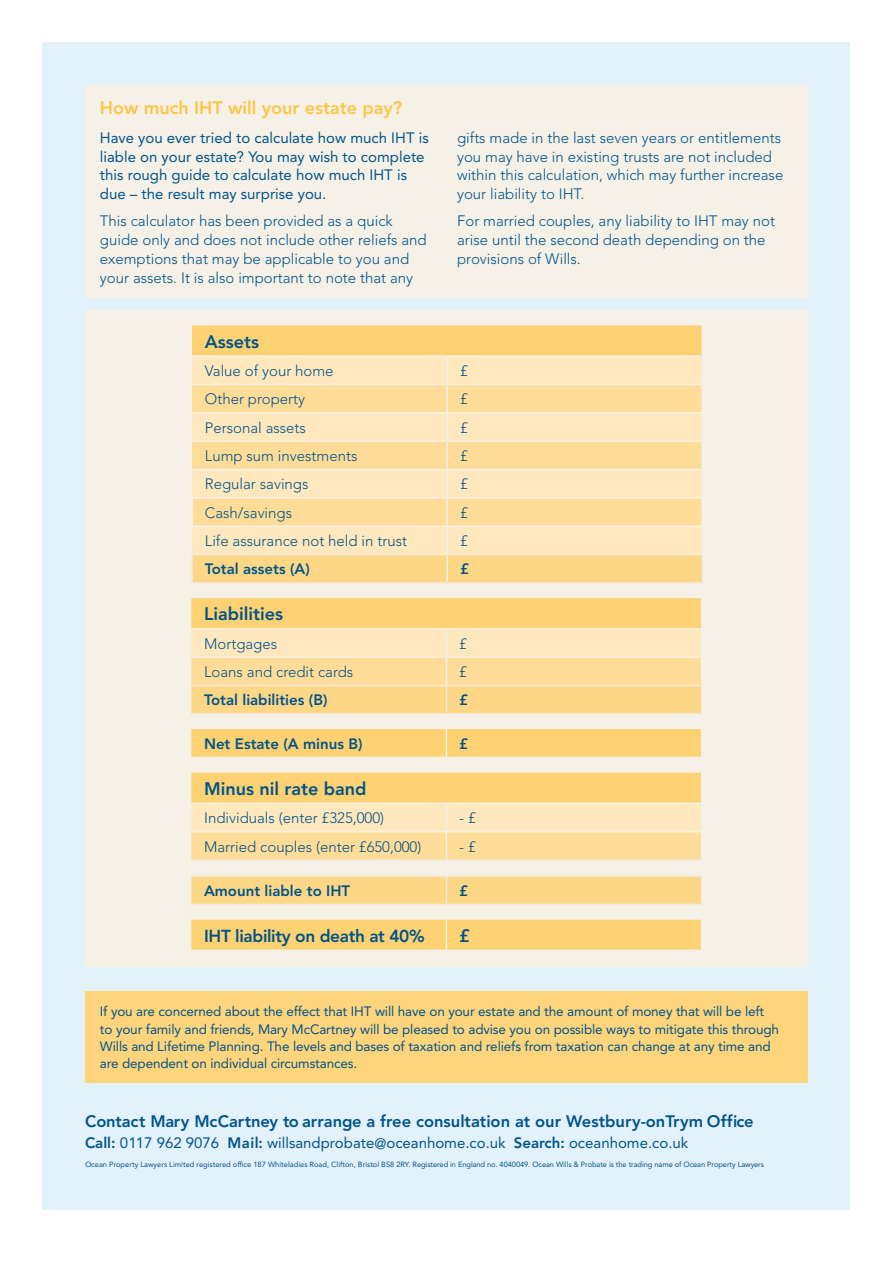
<style>
.page{position:relative;width:893px;height:1263px;background:#fff}
.page>*{position:absolute;margin:0;border:0;box-sizing:border-box;transform-origin:0 0}
.t1{font:800 18px "Avenir LT Std";color:#00548a}
.t2{font:800 18px "Avenir LT Std";color:#fdc646}
.t3{font:800 17.25px "Avenir LT Std";letter-spacing:-.02em;color:#00548a}
.t4{font:800 16.5px "Avenir LT Std";color:#00548a}
.t5{font:300 15px/18.8px "Avenir LT Std";color:#00548a}
.t6{font:15px/18.8px "Avenir LT Std";color:#00548a}
.t7{font:800 15px "Avenir LT Std";color:#00548a}
.t8{font:13.5px/17.2px "Avenir LT Std";letter-spacing:-.01em;color:#00548a}
.t9{font:7.5px "Avenir LT Std";letter-spacing:-.01em;color:#00548a}
.s1{font-weight:800}
</style>
<div class="page">
<div style="left:43px;top:43px;width:807px;height:1167px;background:#e3f1fb"></div>
<div style="left:85px;top:85px;width:723px;height:213px;background:#f6f1e7"></div>
<div style="left:85px;top:311px;width:723px;height:656px;background:#f6f1e7"></div>
<hr style="left:191px;top:554px;width:256px;height:1px;background:#f2eadb">
<hr style="left:191px;top:555px;width:2px;height:27px;background:#f2eadb">
<svg style="left:192px;top:325px;width:511px;height:257px;background:#fee0a5"></svg>
<hr style="left:191px;top:582px;width:256px;height:2px;background:#f2eadb">
<hr style="left:447px;top:582px;width:256px;height:2px;background:#f2eadb">
<svg style="left:191px;top:598px;width:511px;height:115px;background:#fddb96"></svg>
<hr style="left:191px;top:713px;width:255px;height:2px;background:#f2eadb">
<hr style="left:446px;top:713px;width:256px;height:2px;background:#f2eadb">
<svg style="left:191px;top:729px;width:511px;height:28px;background:#fdd174"></svg>
<svg style="left:191px;top:773px;width:511px;height:86px;background:#fedd99"></svg>
<hr style="left:191px;top:859px;width:255px;height:2px;background:#f2eadb">
<hr style="left:446px;top:859px;width:256px;height:2px;background:#f2eadb">
<hr style="left:191px;top:875px;width:255px;height:2px;background:#f2eadb">
<hr style="left:446px;top:875px;width:256px;height:2px;background:#f2eadb">
<svg style="left:191px;top:876px;width:511px;height:28px;background:#fdd789"></svg>
<hr style="left:191px;top:904px;width:255px;height:1px;background:#f2eadb">
<hr style="left:446px;top:904px;width:256px;height:1px;background:#f2eadb">
<div style="left:191px;top:920px;width:510px;height:29px;background:#fed172"></div>
<div style="left:85px;top:991px;width:723px;height:92px;background:#fed47c"></div>
<p class="t2" style="left:100px;top:97px;width:304px">How much IHT will your estate pay?</p>
<p class="t6" style="left:100px;top:128px;width:330px">Have you ever tried to calculate how much IHT is liable on your estate? You may wish to complete this rough guide to calculate how much IHT is due – the result may surprise you.</p>
<p class="t5" style="left:100px;top:212px;width:328px">This calculator has been provided as a quick guide only and does not include other reliefs and exemptions that may be applicable to you and your assets. It is also important to note that any</p>
<p class="t5" style="left:457px;top:128px;width:328px">gifts made in the last seven years or entitlements you may have in existing trusts are not included within this calculation, which may further increase your liability to IHT.</p>
<p class="t5" style="left:457px;top:212px;width:319px">For married couples, any liability to IHT may not arise until the second death depending on the provisions of Wills.</p>
<p class="t1" style="left:205px;top:331px;width:56px">Assets</p>
<p class="t5" style="left:205px;top:361px;width:130px">Value of your home</p>
<p class="t5" style="left:460px;top:361px;width:9px">£</p>
<p class="t5" style="left:205px;top:390px;width:102px">Other property</p>
<p class="t5" style="left:460px;top:390px;width:9px">£</p>
<p class="t5" style="left:205px;top:418px;width:103px">Personal assets</p>
<p class="t5" style="left:460px;top:418px;width:9px">£</p>
<p class="t5" style="left:205px;top:446px;width:154px">Lump sum investments</p>
<p class="t5" style="left:460px;top:446px;width:9px">£</p>
<p class="t5" style="left:205px;top:475px;width:105px">Regular savings</p>
<p class="t5" style="left:460px;top:475px;width:9px">£</p>
<p class="t5" style="left:205px;top:503px;width:89px">Cash/savings</p>
<p class="t5" style="left:460px;top:503px;width:9px">£</p>
<p class="t5" style="left:205px;top:532px;width:204px">Life assurance not held in trust</p>
<p class="t5" style="left:460px;top:532px;width:9px">£</p>
<p class="t7" style="left:205px;top:560px;width:106px">Total assets (A)</p>
<p class="t7" style="left:460px;top:560px;width:10px">£</p>
<p class="t1" style="left:204px;top:603px;width:81px">Liabilities</p>
<p class="t5" style="left:204px;top:634px;width:75px">Mortgages</p>
<p class="t5" style="left:459px;top:634px;width:9px">£</p>
<p class="t5" style="left:204px;top:662px;width:151px">Loans and credit cards</p>
<p class="t5" style="left:459px;top:662px;width:9px">£</p>
<p class="t7" style="left:204px;top:691px;width:125px">Total liabilities (B)</p>
<p class="t7" style="left:459px;top:691px;width:10px">£</p>
<p class="t7" style="left:204px;top:735px;width:160px">Net Estate (A minus B)</p>
<p class="t7" style="left:459px;top:735px;width:10px">£</p>
<p class="t1" style="left:204px;top:778px;width:164px">Minus nil rate band</p>
<p class="t5" style="left:204px;top:809px;width:181px">Individuals (enter £325,000)</p>
<p class="t5" style="left:459px;top:809px;width:18px">- £</p>
<p class="t5" style="left:204px;top:837px;width:219px">Married couples (enter £650,000)</p>
<p class="t5" style="left:459px;top:837px;width:18px">- £</p>
<p class="t7" style="left:204px;top:882px;width:148px">Amount liable to IHT</p>
<p class="t7" style="left:459px;top:882px;width:10px">£</p>
<p class="t3" style="left:204px;top:925px;width:222px">IHT liability on death at 40%</p>
<p class="t1" style="left:459px;top:925px;width:12px">£</p>
<p class="t8" style="left:100px;top:1003px;width:681px">If you are concerned about the effect that IHT will have on your estate and the amount of money that will be left to your family and friends, Mary McCartney will be pleased to advise you on possible ways to mitigate this through Wills and Lifetime Planning. The levels and bases of taxation and reliefs from taxation can change at any time and are dependent on individual circumstances.</p>
<p class="t4" style="left:85px;top:1112px;width:670px">Contact Mary McCartney to arrange a free consultation at our Westbury-onTrym Office</p>
<p class="t6" style="left:85px;top:1133px;width:605px"><span class="s1">Call:</span> 0117 962 9076 <span class="s1">Mail:</span> willsandprobate@oceanhome.co.uk <span class="s1">Search:</span> oceanhome.co.uk</p>
<p class="t9" style="left:85px;top:1160px;width:680px">Ocean Property Lawyers Limited registered office 187 Whiteladies Road, Clifton, Bristol BS8 2RY. Registered in England no. 4040049. Ocean Wills &amp; Probate is the trading name of Ocean Property Lawyers</p>
</div>
